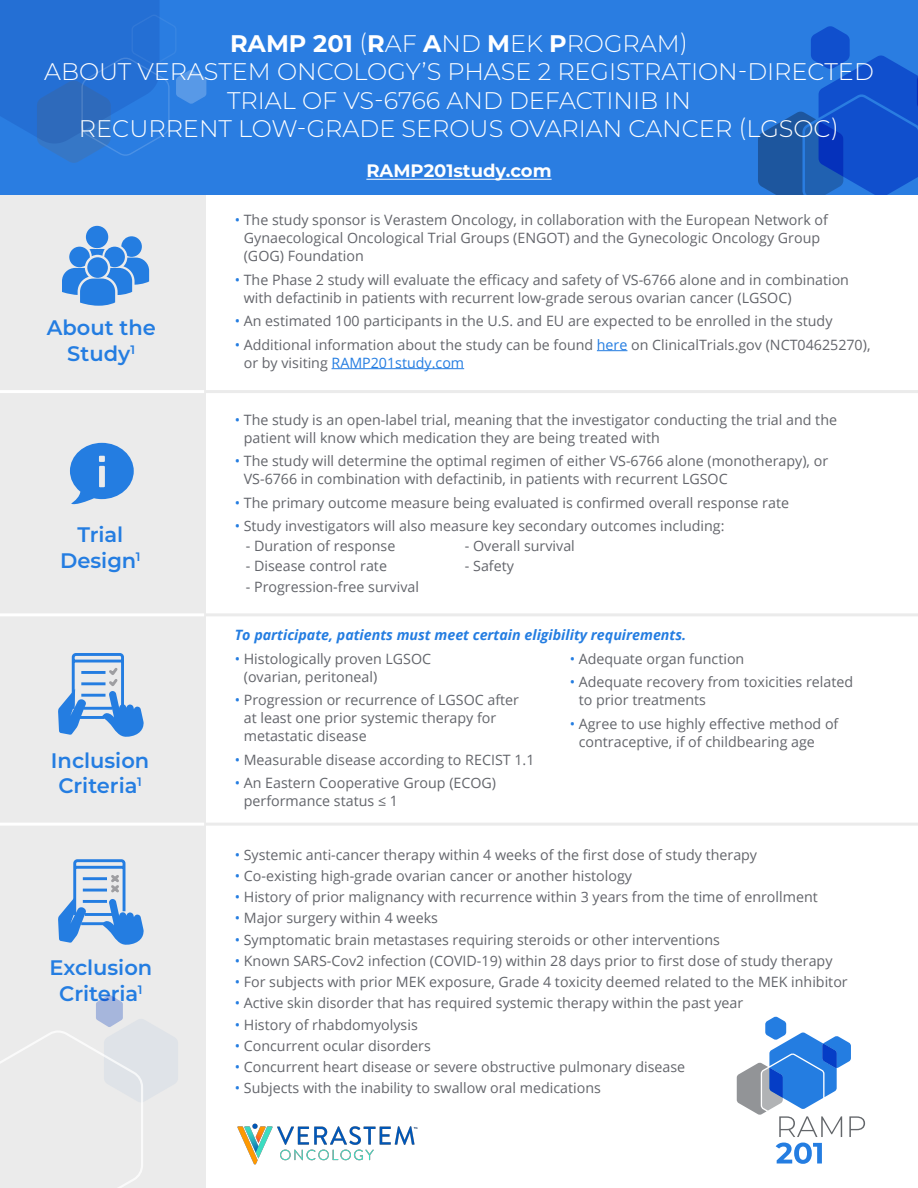
<style>
.page{position:relative;width:918px;height:1188px;background:#fff}
.page>*{position:absolute;margin:0;border:0;box-sizing:border-box;transform-origin:0 0}
.t1{font:300 24px/28.5px "Montserrat";color:#fff;text-align:center}
.t2{font:600 21px/25.5px "Montserrat";color:#247de1;text-align:center}
.t3{font:700 18px "Montserrat";color:#fff}
.t4{font:14.25px/18px "Open Sans";color:#63656b}
.t5{font:italic 700 14.25px "Open Sans";color:#247de1}
.s1{font-weight:700}
.s2{color:#247de1}
</style>
<div class="page">
<div style="left:0;top:194px;width:206px;height:994px;background:#ebebeb"></div>
<hr style="left:203px;top:390px;width:715px;height:3px;background:#ebebeb">
<hr style="left:203px;top:613px;width:715px;height:3px;background:#ebebeb">
<hr style="left:203px;top:823px;width:715px;height:3px;background:#ebebeb">
<div style="left:0;top:0;width:918px;height:194px;background:#2a7de1"></div>
<svg style="left:0;top:0;width:206px;height:163px"></svg>
<svg style="left:758px;top:26px;width:160px;height:168px"></svg>
<svg style="left:737px;top:1017px;width:128px;height:120px"></svg>
<svg style="left:776px;top:1143px;width:46px;height:21px"></svg>
<hr style="left:597px;top:350px;width:30px;height:1px;background:#247de1">
<hr style="left:332px;top:368px;width:132px;height:1px;background:#247de1">
<hr style="left:0;top:390px;width:204px;height:3px;background:#fff">
<hr style="left:0;top:613px;width:204px;height:3px;background:#fff">
<hr style="left:0;top:823px;width:204px;height:3px;background:#fff">
<svg style="left:0;top:995px;width:178px;height:193px"></svg>
<svg style="left:70px;top:443px;width:64px;height:61px"></svg>
<div style="left:99px;top:466px;width:6px;height:21px;border:2px solid #ebebeb"></div>
<svg style="left:62px;top:226px;width:87px;height:80px"></svg>
<svg style="left:58px;top:653px;width:86px;height:84px"></svg>
<svg style="left:58px;top:859px;width:86px;height:86px"></svg>
<hr style="left:366px;top:179px;width:186px;height:1px;background:#fff">
<img style="left:237px;top:1123px;width:181px;height:42px">
<h1 class="t1" style="left:44px;top:28px;width:831px"><span class="s1">RAMP 201</span> (<span class="s1">R</span>AF <span class="s1">A</span>ND <span class="s1">M</span>EK <span class="s1">P</span>ROGRAM)<br>ABOUT VERASTEM ONCOLOGY’S PHASE 2 REGISTRATION-DIRECTED TRIAL OF VS-6766 AND DEFACTINIB IN<br>RECURRENT LOW-GRADE SEROUS OVARIAN CANCER (LGSOC)</h1>
<h2 class="t2" style="left:47px;top:314px;width:111px">About the<br>Study<sup>1</sup></h2>
<h2 class="t2" style="left:60px;top:521px;width:82px">Trial<br>Design<sup>1</sup></h2>
<h2 class="t2" style="left:51px;top:747px;width:100px">Inclusion<br>Criteria<sup>1</sup></h2>
<h2 class="t2" style="left:50px;top:954px;width:104px">Exclusion<br>Criteria<sup>1</sup></h2>
<p class="t3" style="left:366px;top:158px;width:187px">RAMP201study.com</p>
<p class="t4" style="left:244px;top:211px;width:586px;text-indent:-9px"><span class="s2">•</span> The study sponsor is Verastem Oncology, in collaboration with the European Network of<br>Gynaecological Oncological Trial Groups (ENGOT) and the Gynecologic Oncology Group (GOG) Foundation</p>
<p class="t4" style="left:244px;top:270px;width:607px;text-indent:-9px"><span class="s2">•</span> The Phase 2 study will evaluate the efficacy and safety of VS-6766 alone and in combination with defactinib in patients with recurrent low-grade serous ovarian cancer (LGSOC)</p>
<p class="t4" style="left:235px;top:312px;width:599px"><span class="s2">•</span> An estimated 100 participants in the U.S. and EU are expected to be enrolled in the study</p>
<p class="t4" style="left:244px;top:335px;width:628px;text-indent:-9px"><span class="s2">•</span> Additional information about the study can be found <span class="s2">here</span> on ClinicalTrials.gov (NCT04625270), or by visiting <span class="s2">RAMP201study.com</span></p>
<p class="t4" style="left:244px;top:410px;width:595px;text-indent:-9px"><span class="s2">•</span> The study is an open-label trial, meaning that the investigator conducting the trial and the patient will know which medication they are being treated with</p>
<p class="t4" style="left:244px;top:452px;width:586px;text-indent:-9px"><span class="s2">•</span> The study will determine the optimal regimen of either VS-6766 alone (monotherapy), or<br>VS-6766 in combination with defactinib, in patients with recurrent LGSOC</p>
<p class="t4" style="left:235px;top:493px;width:556px"><span class="s2">•</span> The primary outcome measure being evaluated is confirmed overall response rate</p>
<p class="t4" style="left:235px;top:517px;width:491px"><span class="s2">•</span> Study investigators will also measure key secondary outcomes including:</p>
<p class="t4" style="left:246px;top:537px;width:151px">- Duration of response</p>
<p class="t4" style="left:465px;top:537px;width:111px">- Overall survival</p>
<p class="t4" style="left:246px;top:557px;width:143px">- Disease control rate</p>
<p class="t4" style="left:465px;top:557px;width:51px">- Safety</p>
<p class="t4" style="left:246px;top:577px;width:175px">- Progression-free survival</p>
<p class="t5" style="left:235px;top:625px;width:453px">To participate, patients must meet certain eligibility requirements.</p>
<p class="t4" style="left:244px;top:649px;width:189px;text-indent:-9px"><span class="s2">•</span> Histologically proven LGSOC (ovarian, peritoneal)</p>
<p class="t4" style="left:244px;top:691px;width:277px;text-indent:-9px"><span class="s2">•</span> Progression or recurrence of LGSOC after at least one prior systemic therapy for metastatic disease</p>
<p class="t4" style="left:235px;top:750px;width:301px"><span class="s2">•</span> Measurable disease according to RECIST 1.1</p>
<p class="t4" style="left:244px;top:774px;width:254px;text-indent:-9px"><span class="s2">•</span> An Eastern Cooperative Group (ECOG) performance status ≤ 1</p>
<p class="t4" style="left:570px;top:649px;width:176px"><span class="s2">•</span> Adequate organ function</p>
<p class="t4" style="left:579px;top:673px;width:276px;text-indent:-9px"><span class="s2">•</span> Adequate recovery from toxicities related to prior treatments</p>
<p class="t4" style="left:579px;top:714px;width:261px;text-indent:-9px"><span class="s2">•</span> Agree to use highly effective method of contraceptive, if of childbearing age</p>
<p class="t4" style="left:235px;top:845px;width:524px"><span class="s2">•</span> Systemic anti-cancer therapy within 4 weeks of the first dose of study therapy</p>
<p class="t4" style="left:235px;top:866px;width:399px"><span class="s2">•</span> Co-existing high-grade ovarian cancer or another histology</p>
<p class="t4" style="left:235px;top:888px;width:585px"><span class="s2">•</span> History of prior malignancy with recurrence within 3 years from the time of enrollment</p>
<p class="t4" style="left:235px;top:909px;width:205px"><span class="s2">•</span> Major surgery within 4 weeks</p>
<p class="t4" style="left:235px;top:930px;width:487px"><span class="s2">•</span> Symptomatic brain metastases requiring steroids or other interventions</p>
<p class="t4" style="left:235px;top:951px;width:599px"><span class="s2">•</span> Known SARS-Cov2 infection (COVID-19) within 28 days prior to first dose of study therapy</p>
<p class="t4" style="left:235px;top:973px;width:614px"><span class="s2">•</span> For subjects with prior MEK exposure, Grade 4 toxicity deemed related to the MEK inhibitor</p>
<p class="t4" style="left:235px;top:994px;width:510px"><span class="s2">•</span> Active skin disorder that has required systemic therapy within the past year</p>
<p class="t4" style="left:235px;top:1015px;width:185px"><span class="s2">•</span> History of rhabdomyolysis</p>
<p class="t4" style="left:235px;top:1036px;width:198px"><span class="s2">•</span> Concurrent ocular disorders</p>
<p class="t4" style="left:235px;top:1058px;width:452px"><span class="s2">•</span> Concurrent heart disease or severe obstructive pulmonary disease</p>
<p class="t4" style="left:235px;top:1079px;width:368px"><span class="s2">•</span> Subjects with the inability to swallow oral medications</p>
</div>
